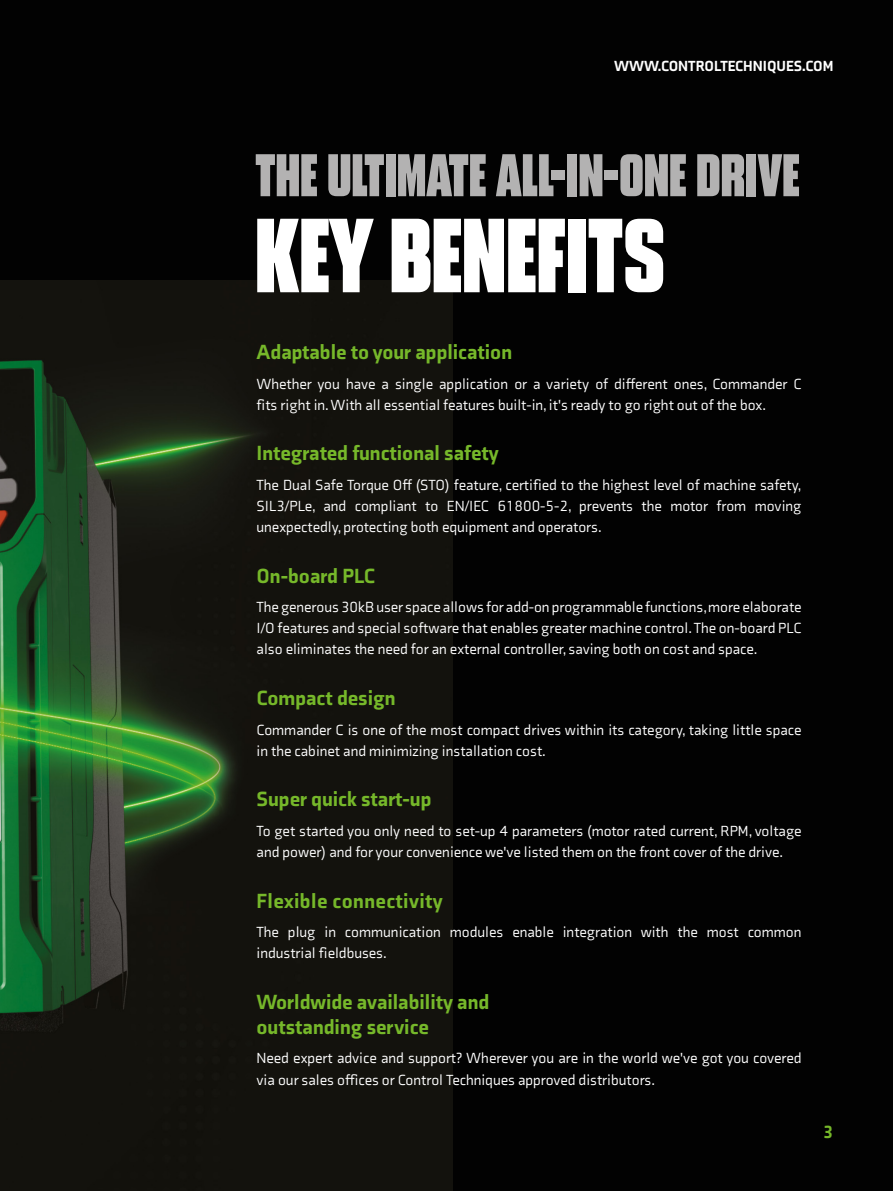
<style>
.page{position:relative;width:893px;height:1191px;background:#020202}
.page>*{position:absolute;margin:0;border:0;box-sizing:border-box;transform-origin:0 0}
.t1{font:105px "Blunt Con";color:#fff}
.t2{font:60px "Blunt Con";color:#b3b2b2}
.t3{font:900 21px/25.2px "Axia";color:#76b82a}
.t4{font:900 21px "Axia";letter-spacing:.02em;color:#76b82a}
.t5{font:900 18px "Axia";color:#76b82a}
.t6{font:15px/21px "Axia";color:#fff}
.t7{font:900 15px "Axia";color:#fff}
</style>
<div class="page">
<img style="left:0;top:280px;width:452px;height:911px">
<p class="t7" style="left:614px;top:56px;width:221px">WWW.CONTROLTECHNIQUES.COM</p>
<h2 class="t2" style="left:255px;top:148px;width:546px">THE ULTIMATE ALL-IN-ONE DRIVE</h2>
<h1 class="t1" style="left:255px;top:208px;width:412px">KEY BENEFITS</h1>
<h3 class="t3" style="left:257px;top:339px;width:257px">Adaptable to your application</h3>
<p class="t6" style="left:257px;top:373px;width:546px">Whether you have a single application or a variety of different ones, Commander C fits right in. With all essential features built-in, it's ready to go right out of the box.</p>
<h3 class="t3" style="left:257px;top:440px;width:244px">Integrated functional safety</h3>
<p class="t6" style="left:257px;top:474px;width:546px;text-align:justify">The Dual Safe Torque Off (STO) feature, certified to the highest level of machine safety, SIL3/PLe, and compliant to EN/IEC 61800-5-2, prevents the motor from moving unexpectedly, protecting both equipment and operators.</p>
<h3 class="t3" style="left:257px;top:563px;width:120px">On-board PLC</h3>
<p class="t6" style="left:257px;top:596px;width:546px;text-align:justify">The generous 30kB user space allows for add-on programmable functions, more elaborate I/O features and special software that enables greater machine control. The on-board PLC also eliminates the need for an external controller, saving both on cost and space.</p>
<h3 class="t3" style="left:257px;top:685px;width:140px">Compact design</h3>
<p class="t6" style="left:257px;top:719px;width:546px">Commander C is one of the most compact drives within its category, taking little space in the cabinet and minimizing installation cost.</p>
<h3 class="t3" style="left:257px;top:786px;width:176px">Super quick start-up</h3>
<p class="t6" style="left:257px;top:820px;width:546px">To get started you only need to set-up 4 parameters (motor rated current, RPM, voltage and power) and for your convenience we've listed them on the front cover of the drive.</p>
<h3 class="t4" style="left:257px;top:887px;width:188px">Flexible connectivity</h3>
<p class="t6" style="left:257px;top:921px;width:546px">The plug in communication modules enable integration with the most common industrial fieldbuses.</p>
<h3 class="t3" style="left:257px;top:988px;width:234px">Worldwide availability and outstanding service</h3>
<p class="t6" style="left:257px;top:1047px;width:546px">Need expert advice and support? Wherever you are in the world we've got you covered via our sales offices or Control Techniques approved distributors.</p>
<p class="t5" style="left:823px;top:1121px;width:12px">3</p>
</div>
